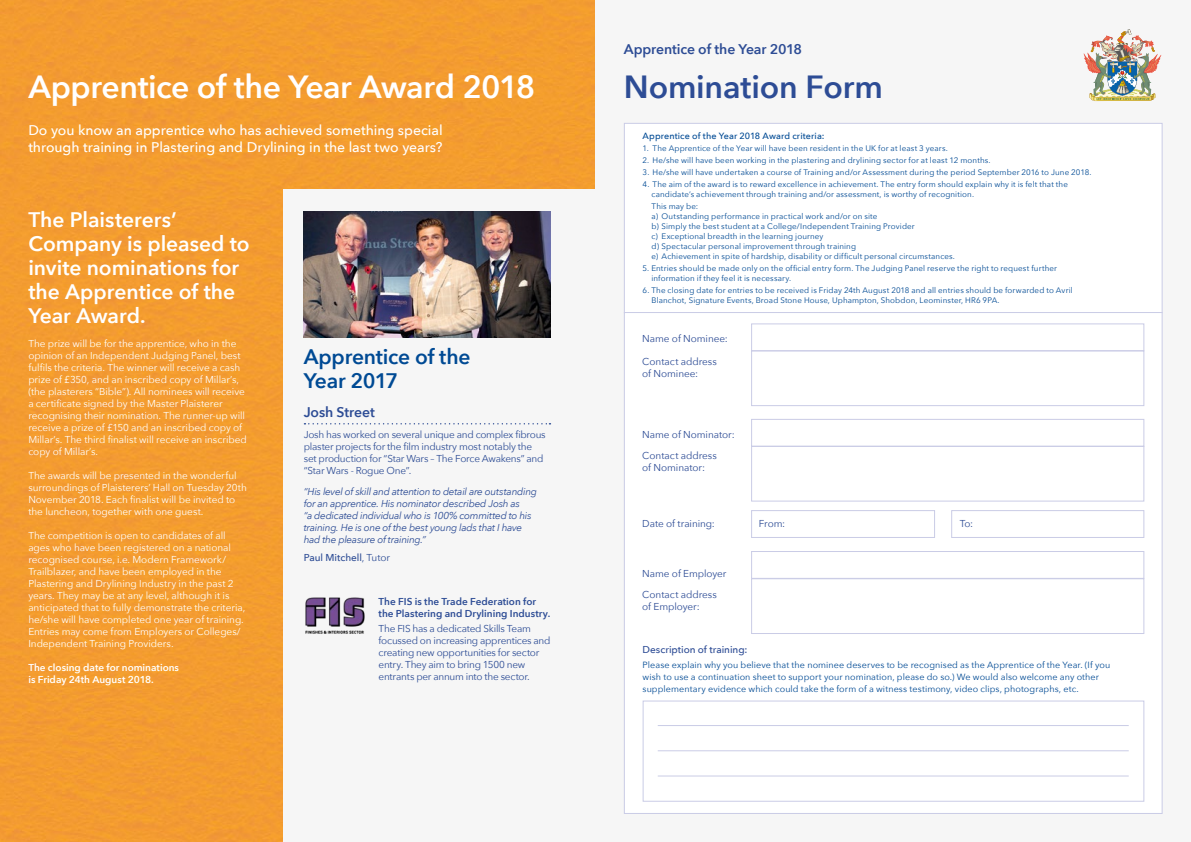
<style>
.page{position:relative;width:1191px;height:842px;background:#fff}
.page>*{position:absolute;margin:0;border:0;box-sizing:border-box;transform-origin:0 0}
.t1{font:600 32px "Avenir Next";letter-spacing:-.015em;color:#fff}
.t2{font:600 32px "Avenir Next";letter-spacing:-.005em;color:#2d4c95}
.t3{font:600 21px/24px "Avenir Next";color:#fff}
.t4{font:600 21px/24px "Avenir Next";letter-spacing:-.01em;color:#004a94}
.t5{font:500 14px/17px "Avenir Next";letter-spacing:-.005em;color:#fff}
.t6{font:600 14px "Avenir Next";letter-spacing:-.01em;color:#2d4c95}
.t7{font:10px/12px "Avenir Next";letter-spacing:-.005em;color:#fff}
.t8{font:10px/12px "Avenir Next";letter-spacing:-.02em;color:#2d4c95}
.t9{font:italic 10px/12px "Avenir Next";letter-spacing:-.025em;color:#2d4c95}
.t10{font:600 10px/12px "Avenir Next";color:#2d4c95}
.t11{font:600 10px/12px "Avenir Next";color:#fff}
.t12{font:500 10px "Avenir Next";letter-spacing:-.005em;color:#2d4c95}
.t13{font:9px/12px "Avenir Next";letter-spacing:.01em;color:#004a94}
.t14{font:500 9px "Avenir Next";letter-spacing:.01em;color:#004a94}
.t15{font:8px/10px "Avenir Next";letter-spacing:.015em;color:#004a94}
.s1{font-weight:400}
</style>
<div class="page">
<div style="left:0;top:0;width:595px;height:842px;background:#f49c30"></div>
<div style="left:595px;top:0;width:596px;height:842px;background:#f6f6f6"></div>
<div style="left:283px;top:189px;width:313px;height:653px;background:#f6f6f6"></div>
<div style="left:624px;top:123px;width:538px;height:691px;background:#fff;border:1px solid #cacce6"></div>
<img style="left:1083px;top:29px;width:78px;height:72px">
<div style="left:751px;top:323px;width:393px;height:28px;border:1px solid #cacce6"></div>
<div style="left:751px;top:350px;width:393px;height:56px;border:1px solid #cacce6"></div>
<div style="left:751px;top:419px;width:393px;height:28px;border:1px solid #cacce6"></div>
<div style="left:751px;top:446px;width:393px;height:56px;border:1px solid #cacce6"></div>
<div style="left:751px;top:510px;width:184px;height:28px;border:1px solid #cacce6"></div>
<div style="left:951px;top:510px;width:193px;height:28px;border:1px solid #cacce6"></div>
<hr style="left:624px;top:312px;width:538px;height:1px;background:#cacce6">
<hr style="left:658px;top:725px;width:470px;height:1px;background:#cacce6">
<hr style="left:658px;top:775px;width:470px;height:1px;background:#cacce6">
<hr style="left:658px;top:750px;width:470px;height:1px;background:#cacce6">
<div style="left:642px;top:700px;width:502px;height:102px;border:1px solid #cacce6"></div>
<img style="left:305px;top:597px;width:60px;height:37px">
<svg style="left:304px;top:423px;width:246px;height:1px"></svg>
<img style="left:304px;top:211px;width:246px;height:127px">
<div style="left:751px;top:551px;width:393px;height:28px;border:1px solid #cacce6"></div>
<div style="left:751px;top:578px;width:393px;height:56px;border:1px solid #cacce6"></div>
<h3 class="t6" style="left:624px;top:37px;width:180px">Apprentice of the Year 2018</h3>
<h1 class="t1" style="left:28px;top:59px;width:508px">Apprentice of the Year Award 2018</h1>
<h1 class="t2" style="left:624px;top:59px;width:261px">Nomination Form</h1>
<h3 class="t5" style="left:28px;top:121px;width:416px">Do you know an apprentice who has achieved something special through training in Plastering and Drylining in the last two years?</h3>
<p class="t14" style="left:642px;top:128px;width:183px">Apprentice of the Year 2018 Award criteria:</p>
<p class="t15" style="left:642px;top:143px;width:307px">1. The Apprentice of the Year will have been resident in the UK for at least 3 years.</p>
<p class="t15" style="left:642px;top:155px;width:349px">2. He/she will have been working in the plastering and drylining sector for at least 12 months.</p>
<p class="t15" style="left:642px;top:167px;width:450px">3. He/she will have undertaken a course of Training and/or Assessment during the period September 2016 to June 2018.</p>
<p class="t15" style="left:651px;top:179px;width:418px;text-indent:-9px">4. The aim of the award is to reward excellence in achievement. The entry form should explain why it is felt that the candidate’s achievement through training and/or assessment, is worthy of recognition.</p>
<p class="t15" style="left:651px;top:201px;width:305px">This may be:<br>a) Outstanding performance in practical work and/or on site<br>b) Simply the best student at a College/Independent Training Provider<br>c) Exceptional breadth in the learning journey<br>d) Spectacular personal improvement through training<br>e) Achievement in spite of hardship, disability or difficult personal circumstances.</p>
<p class="t15" style="left:651px;top:263px;width:407px;text-indent:-9px">5. Entries should be made only on the official entry form. The Judging Panel reserve the right to request further information if they feel it is necessary.</p>
<p class="t15" style="left:651px;top:285px;width:423px;text-indent:-9px">6. The closing date for entries to be received is Friday 24th August 2018 and all entries should be forwarded to Avril<br>Blanchot, Signature Events, Broad Stone House, Uphampton, Shobdon, Leominster, HR6 9PA.</p>
<h2 class="t3" style="left:28px;top:207px;width:223px">The Plaisterers’<br>Company is pleased to invite nominations for the Apprentice of the<br>Year Award.</h2>
<p class="t7" style="left:28px;top:337px;width:220px">The prize will be for the apprentice, who in the opinion of an Independent Judging Panel, best fulfils the criteria. The winner will receive a cash prize of £350, and an inscribed copy of Millar’s, (the plasterers “Bible”). All nominees will receive a certificate signed by the Master Plaisterer recognising their nomination. The runner-up will receive a prize of £150 and an inscribed copy of Millar’s. The third finalist will receive an inscribed copy of Millar’s.</p>
<p class="t7" style="left:28px;top:469px;width:220px">The awards will be presented in the wonderful surroundings of Plaisterers’ Hall on Tuesday 20th November 2018. Each finalist will be invited to the luncheon, together with one guest.</p>
<p class="t7" style="left:28px;top:529px;width:218px">The competition is open to candidates of all ages who have been registered on a national recognised course, i.e. Modern Framework/ Trailblazer, and have been employed in the Plastering and Drylining Industry in the past 2 years. They may be at any level, although it is anticipated that to fully demonstrate the criteria, he/she will have completed one year of training.<br>Entries may come from Employers or Colleges/ Independent Training Providers.</p>
<p class="t11" style="left:28px;top:661px;width:152px">The closing date for nominations is Friday 24th August 2018.</p>
<p class="t8" style="left:642px;top:332px;width:87px">Name of Nominee:</p>
<p class="t8" style="left:642px;top:355px;width:76px">Contact address of Nominee:</p>
<h2 class="t4" style="left:304px;top:344px;width:168px">Apprentice of the<br>Year 2017</h2>
<h3 class="t6" style="left:304px;top:400px;width:73px">Josh Street</h3>
<p class="t8" style="left:304px;top:428px;width:243px">Josh has worked on several unique and complex fibrous plaster projects for the film industry most notably the set production for “Star Wars – The Force Awakens” and “Star Wars - Rogue One”.</p>
<p class="t9" style="left:304px;top:485px;width:235px">“His level of skill and attention to detail are outstanding for an apprentice. His nominator described Josh as<br>“a dedicated individual who is 100% committed to his training. He is one of the best young lads that I have had the pleasure of training.”</p>
<p class="t12" style="left:304px;top:549px;width:88px">Paul Mitchell<span class="s1">, Tutor</span></p>
<p class="t8" style="left:642px;top:423px;width:94px;line-height:21.5px">Name of Nominator:<br>Contact address</p>
<p class="t8" style="left:642px;top:461px;width:64px">of Nominator:</p>
<p class="t8" style="left:642px;top:517px;width:74px">Date of training:</p>
<p class="t8" style="left:759px;top:517px;width:28px">From:</p>
<p class="t8" style="left:959px;top:517px;width:15px">To:</p>
<p class="t8" style="left:642px;top:562px;width:86px;line-height:21.2px">Name of Employer<br>Contact address</p>
<p class="t8" style="left:642px;top:600px;width:59px">of Employer:</p>
<p class="t10" style="left:378px;top:595px;width:173px">The FIS is the Trade Federation for the Plastering and Drylining Industry.</p>
<p class="t8" style="left:378px;top:622px;width:173px">The FIS has a dedicated Skills Team focussed on increasing apprentices and creating new opportunities for sector entry. They aim to bring 1500 new entrants per annum into the sector.</p>
<p class="t12" style="left:642px;top:641px;width:106px">Description of training:</p>
<p class="t13" style="left:642px;top:658px;width:469px">Please explain why you believe that the nominee deserves to be recognised as the Apprentice of the Year. (If you wish to use a continuation sheet to support your nomination, please do so.) We would also welcome any other supplementary evidence which could take the form of a witness testimony, video clips, photographs, etc.</p>
</div>
